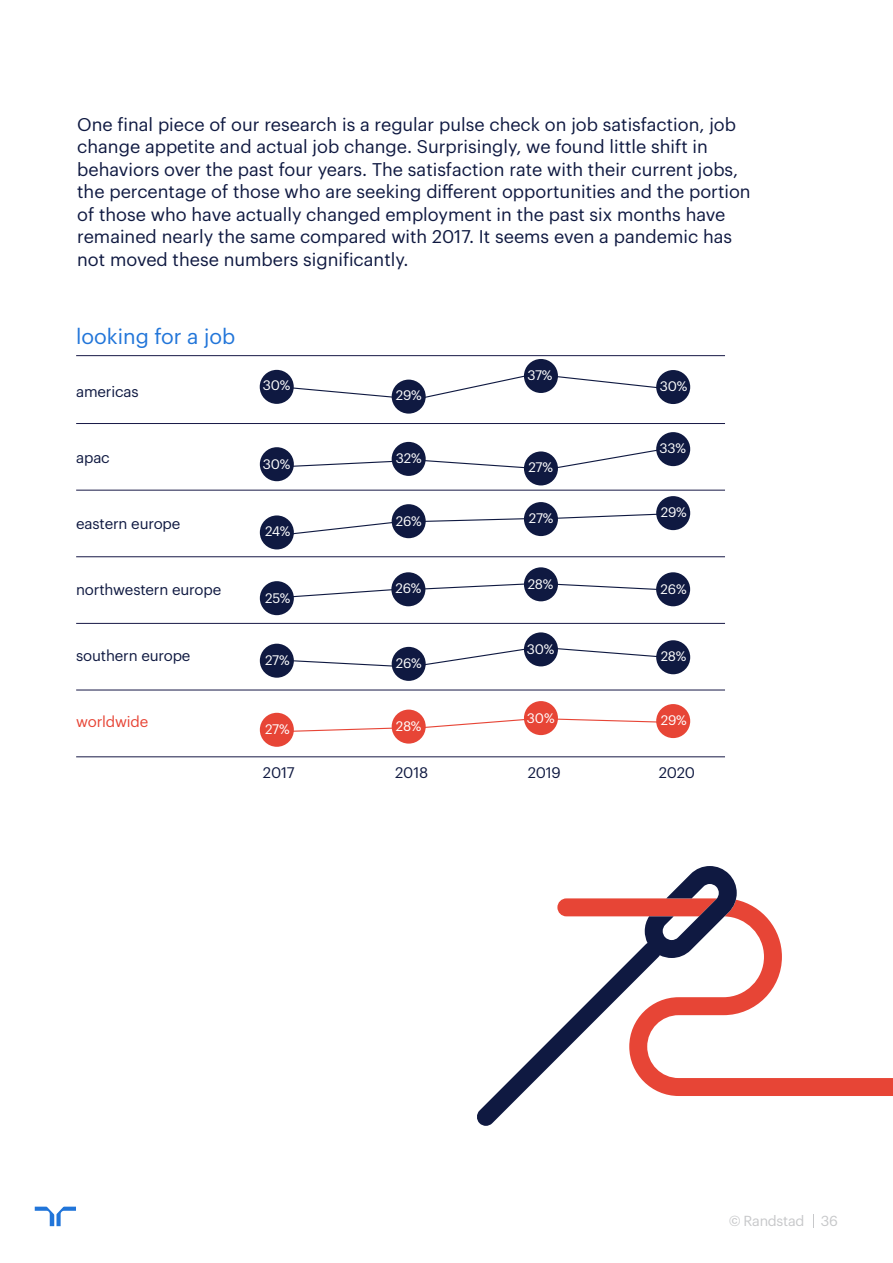
<style>
.page{position:relative;width:893px;height:1263px;background:#fff}
.page>*{position:absolute;margin:0;border:0;box-sizing:border-box;transform-origin:0 0}
.t1{font:21px "Graphik LCG";color:#2175d9}
.t2{font:18px/22.5px "Graphik LCG";color:#0f1941}
.t3{font:15px "Graphik LCG";letter-spacing:-.01em;color:#0f1941}
.t4{font:15px "Graphik LCG";letter-spacing:-.01em;color:#e74536}
.t5{font:14.25px "Graphik LCG";letter-spacing:-.02em;color:#c7c8ca}
.t6{font:13.5px "Graphik LCG";letter-spacing:-.02em;color:#fff}
</style>
<div class="page">
<svg style="left:35px;top:1206px;width:41px;height:20px"></svg>
<svg style="left:813px;top:1214px;width:1px;height:13px"></svg>
<hr style="left:76px;top:355px;width:649px;height:1px;background:#171846">
<hr style="left:76px;top:756px;width:649px;height:1px;background:#171846">
<hr style="left:76px;top:423px;width:649px;height:1px;background:#171846">
<hr style="left:76px;top:490px;width:649px;height:1px;background:#171846">
<hr style="left:76px;top:556px;width:649px;height:1px;background:#171846">
<hr style="left:76px;top:623px;width:649px;height:1px;background:#171846">
<hr style="left:76px;top:690px;width:649px;height:1px;background:#171846">
<svg style="left:294px;top:727px;width:99px;height:6px"></svg>
<svg style="left:424px;top:719px;width:104px;height:10px"></svg>
<div style="left:392px;top:504px;width:34px;height:34px;background:#0f1941;border-radius:50%"></div>
<div style="left:524px;top:502px;width:34px;height:34px;background:#0f1941;border-radius:50%"></div>
<div style="left:656px;top:496px;width:34px;height:34px;background:#0f1941;border-radius:50%"></div>
<div style="left:656px;top:572px;width:34px;height:34px;background:#0f1941;border-radius:50%"></div>
<div style="left:524px;top:567px;width:34px;height:34px;background:#0f1941;border-radius:50%"></div>
<div style="left:391px;top:572px;width:34px;height:34px;background:#0f1941;border-radius:50%"></div>
<div style="left:260px;top:370px;width:34px;height:34px;background:#0f1941;border-radius:50%"></div>
<div style="left:260px;top:447px;width:34px;height:34px;background:#0f1941;border-radius:50%"></div>
<div style="left:260px;top:515px;width:34px;height:34px;background:#0f1941;border-radius:50%"></div>
<div style="left:260px;top:581px;width:34px;height:34px;background:#0f1941;border-radius:50%"></div>
<div style="left:260px;top:644px;width:34px;height:34px;background:#0f1941;border-radius:50%"></div>
<div style="left:260px;top:713px;width:34px;height:34px;background:#e74536;border-radius:50%"></div>
<div style="left:392px;top:710px;width:34px;height:34px;background:#e74536;border-radius:50%"></div>
<div style="left:524px;top:701px;width:34px;height:34px;background:#e74536;border-radius:50%"></div>
<div style="left:656px;top:704px;width:34px;height:34px;background:#e74536;border-radius:50%"></div>
<div style="left:392px;top:647px;width:34px;height:34px;background:#0f1941;border-radius:50%"></div>
<div style="left:524px;top:632px;width:34px;height:34px;background:#0f1941;border-radius:50%"></div>
<div style="left:656px;top:640px;width:34px;height:34px;background:#0f1941;border-radius:50%"></div>
<div style="left:392px;top:442px;width:34px;height:34px;background:#0f1941;border-radius:50%"></div>
<div style="left:524px;top:451px;width:34px;height:34px;background:#0f1941;border-radius:50%"></div>
<div style="left:656px;top:432px;width:34px;height:34px;background:#0f1941;border-radius:50%"></div>
<div style="left:392px;top:380px;width:34px;height:34px;background:#0f1941;border-radius:50%"></div>
<div style="left:524px;top:359px;width:34px;height:34px;background:#0f1941;border-radius:50%"></div>
<div style="left:656px;top:370px;width:34px;height:34px;background:#0f1941;border-radius:50%"></div>
<svg style="left:290px;top:387px;width:105px;height:12px"></svg>
<svg style="left:293px;top:460px;width:102px;height:8px"></svg>
<svg style="left:290px;top:588px;width:104px;height:10px"></svg>
<svg style="left:292px;top:659px;width:101px;height:8px"></svg>
<svg style="left:552px;top:375px;width:107px;height:14px"></svg>
<svg style="left:548px;top:449px;width:111px;height:21px"></svg>
<svg style="left:555px;top:647px;width:105px;height:11px"></svg>
<svg style="left:424px;top:583px;width:101px;height:7px"></svg>
<svg style="left:422px;top:372px;width:116px;height:27px"></svg>
<svg style="left:556px;top:583px;width:102px;height:8px"></svg>
<svg style="left:422px;top:459px;width:105px;height:10px"></svg>
<svg style="left:415px;top:648px;width:113px;height:19px"></svg>
<svg style="left:557px;top:718px;width:100px;height:5px"></svg>
<svg style="left:289px;top:521px;width:111px;height:15px"></svg>
<svg style="left:425px;top:517px;width:100px;height:6px"></svg>
<svg style="left:556px;top:513px;width:102px;height:7px"></svg>
<svg style="left:737px;top:900px;width:156px;height:196px"></svg>
<svg style="left:477px;top:866px;width:260px;height:260px"></svg>
<p class="t2" style="left:77px;top:111px;width:675px">One final piece of our research is a regular pulse check on job satisfaction, job change appetite and actual job change. Surprisingly, we found little shift in behaviors over the past four years. The satisfaction rate with their current jobs, the percentage of those who are seeking different opportunities and the portion of those who have actually changed employment in the past six months have remained nearly the same compared with 2017. It seems even a pandemic has not moved these numbers significantly.</p>
<p class="t1" style="left:76px;top:320px;width:161px">looking for a job</p>
<p class="t3" style="left:76px;top:380px;width:64px">americas</p>
<p class="t6" style="left:263px;top:375px;width:29px">30%</p>
<p class="t6" style="left:396px;top:385px;width:28px">29%</p>
<p class="t6" style="left:527px;top:365px;width:27px">37%</p>
<p class="t6" style="left:660px;top:376px;width:29px">30%</p>
<p class="t3" style="left:76px;top:446px;width:35px">apac</p>
<p class="t6" style="left:263px;top:454px;width:29px">30%</p>
<p class="t6" style="left:396px;top:448px;width:27px">32%</p>
<p class="t6" style="left:528px;top:457px;width:26px">27%</p>
<p class="t6" style="left:660px;top:438px;width:28px">33%</p>
<p class="t3" style="left:76px;top:512px;width:106px">eastern europe</p>
<p class="t6" style="left:265px;top:521px;width:27px">24%</p>
<p class="t6" style="left:396px;top:511px;width:28px">26%</p>
<p class="t6" style="left:529px;top:508px;width:26px">27%</p>
<p class="t6" style="left:661px;top:502px;width:28px">29%</p>
<p class="t3" style="left:76px;top:578px;width:147px">northwestern europe</p>
<p class="t6" style="left:265px;top:588px;width:27px">25%</p>
<p class="t6" style="left:395px;top:578px;width:28px">26%</p>
<p class="t6" style="left:528px;top:574px;width:27px">28%</p>
<p class="t6" style="left:661px;top:579px;width:28px">26%</p>
<p class="t3" style="left:76px;top:644px;width:116px">southern europe</p>
<p class="t6" style="left:265px;top:650px;width:26px">27%</p>
<p class="t6" style="left:396px;top:652px;width:28px">26%</p>
<p class="t6" style="left:527px;top:639px;width:29px">30%</p>
<p class="t6" style="left:661px;top:646px;width:27px">28%</p>
<p class="t4" style="left:76px;top:710px;width:74px">worldwide</p>
<p class="t6" style="left:265px;top:719px;width:26px">27%</p>
<p class="t6" style="left:396px;top:716px;width:27px">28%</p>
<p class="t6" style="left:527px;top:708px;width:29px">30%</p>
<p class="t6" style="left:661px;top:709px;width:28px">29%</p>
<p class="t3" style="left:263px;top:761px;width:33px">2017</p>
<p class="t3" style="left:395px;top:761px;width:35px">2018</p>
<p class="t3" style="left:528px;top:761px;width:35px">2019</p>
<p class="t3" style="left:659px;top:761px;width:38px">2020</p>
<p class="t5" style="left:729px;top:1210px;width:110px">© Randstad 36</p>
</div>
